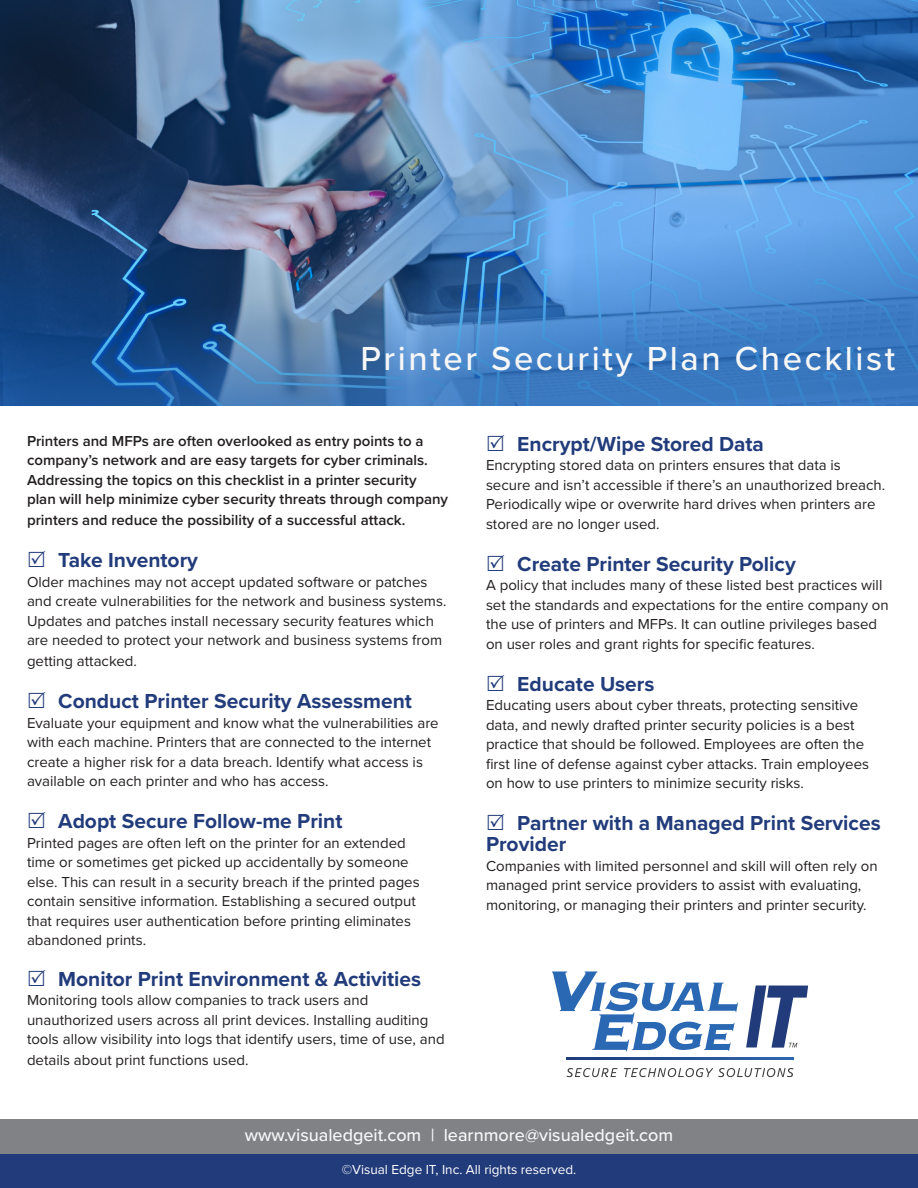
<style>
.page{position:relative;width:918px;height:1188px;background:#fff}
.page>*{position:absolute;margin:0;border:0;box-sizing:border-box;transform-origin:0 0}
.t1{font:500 34.5px "Proxima Nova";letter-spacing:.075em;color:#f7f7f8}
.t2{font:700 21px/21px "Proxima Nova";color:#223c7b}
.t3{font:500 18px "Proxima Nova";color:#f7f7f8}
.t4{font:15px/19.5px "Proxima Nova";color:#231f20}
.t5{font:600 15px/19.5px "Proxima Nova";color:#231f20}
.t6{font:13.5px "Proxima Nova";color:#fff}
</style>
<div class="page">
<img style="left:0;top:0;width:918px;height:405px">
<div style="left:0;top:1146px;width:918px;height:42px;background:#223c7b"></div>
<div style="left:0;top:1120px;width:918px;height:34px;background:#808285"></div>
<img style="left:3px;top:61px;width:915px;height:344px">
<svg style="left:552px;top:971px;width:186px;height:80px"></svg>
<svg style="left:567px;top:1068px;width:51px;height:9px"></svg>
<svg style="left:624px;top:1068px;width:169px;height:9px"></svg>
<svg style="left:746px;top:985px;width:62px;height:63px"></svg>
<svg style="left:566px;top:1058px;width:227px;height:1px"></svg>
<p class="t1" style="left:360px;top:333px;width:537px">Printer Security Plan Checklist</p>
<p class="t5" style="left:27px;top:430px;width:423px">Printers and MFPs are often overlooked as entry points to a company’s network and are easy targets for cyber criminals.<br>Addressing the topics on this checklist in a printer security plan will help minimize cyber security threats through company</p>
<p class="t5" style="left:27px;top:510px;width:380px">printers and reduce the possibility of a successful attack.</p>
<p class="t2" style="left:58px;top:549px;width:141px">Take Inventory</p>
<p class="t4" style="left:27px;top:571px;width:421px">Older machines may not accept updated software or patches and create vulnerabilities for the network and business systems.<br>Updates and patches install necessary security features which are needed to protect your network and business systems from</p>
<p class="t4" style="left:27px;top:651px;width:111px">getting attacked.</p>
<p class="t2" style="left:58px;top:690px;width:355px">Conduct Printer Security Assessment</p>
<p class="t4" style="left:27px;top:712px;width:413px">Evaluate your equipment and know what the vulnerabilities are with each machine. Printers that are connected to the internet create a higher risk for a data breach. Identify what access is available on each printer and who has access.</p>
<p class="t2" style="left:58px;top:810px;width:286px">Adopt Secure Follow-me Print</p>
<p class="t4" style="left:27px;top:832px;width:394px">Printed pages are often left on the printer for an extended time or sometimes get picked up accidentally by someone else. This can result in a security breach if the printed pages contain sensitive information. Establishing a secured output that requires user authentication before printing eliminates abandoned prints.</p>
<p class="t2" style="left:58px;top:968px;width:364px">Monitor Print Environment &amp; Activities</p>
<p class="t4" style="left:27px;top:990px;width:419px">Monitoring tools allow companies to track users and unauthorized users across all print devices. Installing auditing tools allow visibility into logs that identify users, time of use, and</p>
<p class="t4" style="left:27px;top:1050px;width:223px">details about print functions used.</p>
<p class="t2" style="left:517px;top:433px;width:248px">Encrypt/Wipe Stored Data</p>
<p class="t4" style="left:486px;top:455px;width:401px">Encrypting stored data on printers ensures that data is secure and isn’t accessible if there’s an unauthorized breach.<br>Periodically wipe or overwrite hard drives when printers are stored are no longer used.</p>
<p class="t2" style="left:517px;top:553px;width:280px">Create Printer Security Policy</p>
<p class="t4" style="left:486px;top:575px;width:404px">A policy that includes many of these listed best practices will set the standards and expectations for the entire company on the use of printers and MFPs. It can outline privileges based on user roles and grant rights for specific features.</p>
<p class="t2" style="left:517px;top:673px;width:139px">Educate Users</p>
<p class="t4" style="left:486px;top:695px;width:385px">Educating users about cyber threats, protecting sensitive data, and newly drafted printer security policies is a best practice that should be followed. Employees are often the first line of defense against cyber attacks. Train employees</p>
<p class="t4" style="left:486px;top:773px;width:320px">on how to use printers to minimize security risks.</p>
<p class="t2" style="left:486px;top:813px;width:396px;text-indent:31px">Partner with a Managed Print Services<br>Provider</p>
<p class="t4" style="left:486px;top:856px;width:393px">Companies with limited personnel and skill will often rely on managed print service providers to assist with evaluating, monitoring, or managing their printers and printer security.</p>
<p class="t3" style="left:245px;top:1122px;width:430px">www.visualedgeit.com | learnmore@visualedgeit.com</p>
<p class="t6" style="left:342px;top:1159px;width:236px">©Visual Edge IT, Inc. All rights reserved.</p>
</div>
